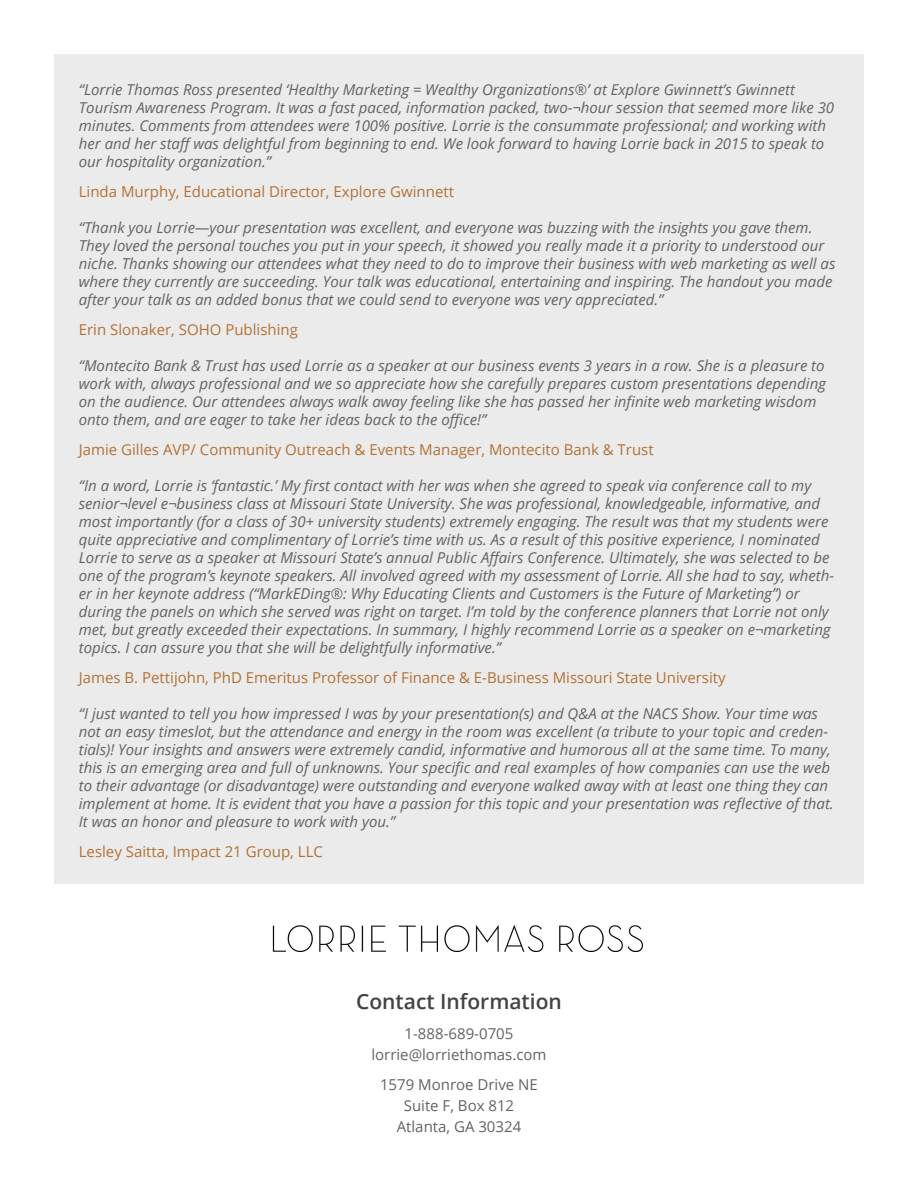
<style>
.page{position:relative;width:918px;height:1188px;background:#fff}
.page>*{position:absolute;margin:0;border:0;box-sizing:border-box;transform-origin:0 0}
.t1{font:600 21px "Open Sans";color:#454241}
.t2{font:italic 15px/18px "Open Sans";color:#636366}
.t3{font:15px "Open Sans";color:#b47135}
.t4{font:15px/21px "Open Sans";color:#636366;text-align:center}
</style>
<div class="page">
<div style="left:54px;top:54px;width:810px;height:829px;background:#ebebec"></div>
<img style="left:272px;top:926px;width:371px;height:25px">
<p class="t2" style="left:79px;top:80px;width:757px">“Lorrie Thomas Ross presented ‘Healthy Marketing = Wealthy Organizations®’ at Explore Gwinnett’s Gwinnett Tourism Awareness Program. It was a fast paced, information packed, two-¬hour session that seemed more like 30 minutes. Comments from attendees were 100% positive. Lorrie is the consummate professional; and working with her and her staff was delightful from beginning to end. We look forward to having Lorrie back in 2015 to speak to our hospitality organization.”</p>
<p class="t3" style="left:79px;top:181px;width:377px">Linda Murphy, Educational Director, Explore Gwinnett</p>
<p class="t2" style="left:79px;top:218px;width:758px">“Thank you Lorrie—your presentation was excellent, and everyone was buzzing with the insights you gave them.<br>They loved the personal touches you put in your speech, it showed you really made it a priority to understood our niche. Thanks showing our attendees what they need to do to improve their business with web marketing as well as where they currently are succeeding. Your talk was educational, entertaining and inspiring. The handout you made after your talk as an added bonus that we could send to everyone was very appreciated.”</p>
<p class="t3" style="left:79px;top:319px;width:221px">Erin Slonaker, SOHO Publishing</p>
<p class="t2" style="left:79px;top:356px;width:749px">“Montecito Bank &amp; Trust has used Lorrie as a speaker at our business events 3 years in a row. She is a pleasure to work with, always professional and we so appreciate how she carefully prepares custom presentations depending on the audience. Our attendees always walk away feeling like she has passed her infinite web marketing wisdom onto them, and are eager to take her ideas back to the office!”</p>
<p class="t3" style="left:79px;top:439px;width:576px">Jamie Gilles AVP/ Community Outreach &amp; Events Manager, Montecito Bank &amp; Trust</p>
<p class="t2" style="left:79px;top:476px;width:757px">“In a word, Lorrie is ‘fantastic.’ My first contact with her was when she agreed to speak via conference call to my senior¬level e¬business class at Missouri State University. She was professional, knowledgeable, informative, and most importantly (for a class of 30+ university students) extremely engaging. The result was that my students were quite appreciative and complimentary of Lorrie’s time with us. As a result of this positive experience, I nominated Lorrie to serve as a speaker at Missouri State’s annual Public Affairs Conference. Ultimately, she was selected to be one of the program’s keynote speakers. All involved agreed with my assessment of Lorrie. All she had to say, wheth&shy;er in her keynote address (“MarkEDing®: Why Educating Clients and Customers is the Future of Marketing”) or during the panels on which she served was right on target. I’m told by the conference planners that Lorrie not only met, but greatly exceeded their expectations. In summary, I highly recommend Lorrie as a speaker on e¬marketing topics. I can assure you that she will be delightfully informative.”</p>
<p class="t3" style="left:79px;top:667px;width:648px">James B. Pettijohn, PhD Emeritus Professor of Finance &amp; E-Business Missouri State University</p>
<p class="t2" style="left:79px;top:704px;width:756px">“I just wanted to tell you how impressed I was by your presentation(s) and Q&amp;A at the NACS Show. Your time was not an easy timeslot, but the attendance and energy in the room was excellent (a tribute to your topic and creden&shy;tials)! Your insights and answers were extremely candid, informative and humorous all at the same time. To many, this is an emerging area and full of unknowns. Your specific and real examples of how companies can use the web to their advantage (or disadvantage) were outstanding and everyone walked away with at least one thing they can implement at home. It is evident that you have a passion for this topic and your presentation was reflective of that.<br>It was an honor and pleasure to work with you.”</p>
<p class="t3" style="left:79px;top:841px;width:246px">Lesley Saitta, Impact 21 Group, LLC</p>
<h1 class="t1" style="left:356px;top:987px;width:207px">Contact Information</h1>
<p class="t4" style="left:371px;top:1022px;width:177px">1-888-689-0705 lorrie@lorriethomas.com</p>
<p class="t4" style="left:380px;top:1073px;width:159px">1579 Monroe Drive NE<br>Suite F, Box 812<br>Atlanta, GA 30324</p>
</div>
